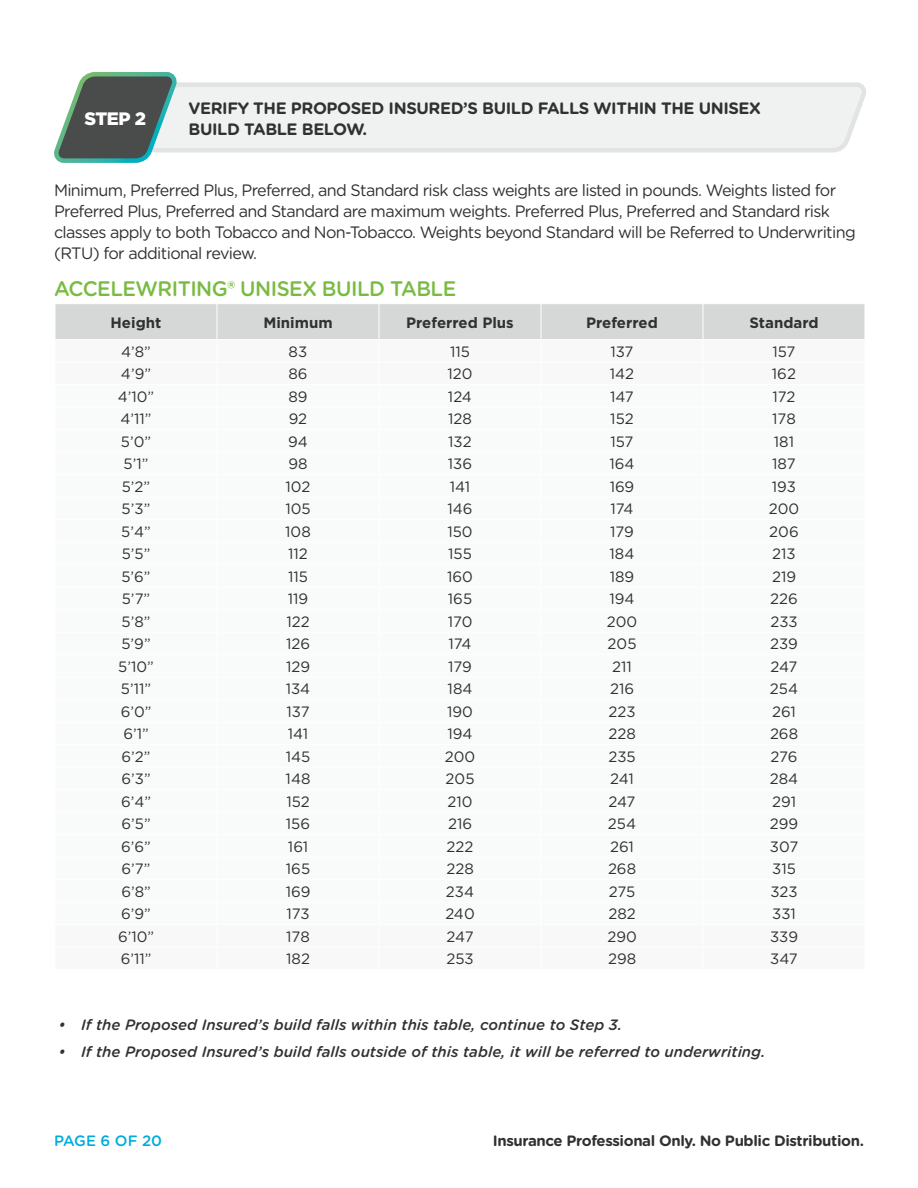
<style>
.page{position:relative;width:918px;height:1188px;background:#fff}
.page>*{position:absolute;margin:0;border:0;box-sizing:border-box;transform-origin:0 0}
.t1{font:500 21px "Gotham Rounded";letter-spacing:-.025em;color:#79bb41}
.t2{font:900 18px "Gotham";color:#fff}
.t3{font:16.5px/21px "Gotham Rounded";letter-spacing:-.04em;color:#303231}
.t4{font:700 16.5px/21px "Gotham Rounded";letter-spacing:-.025em;color:#303231}
.t5{font:15px "Gotham Rounded";color:#303231}
.t6{font:italic 500 15px "Gotham Rounded";color:#303231}
.t7{font:700 15px "Gotham Rounded";letter-spacing:-.025em;color:#303231}
.t8{font:700 15px "Gotham";color:#303231}
.t9{font:500 15px "Gotham Rounded";color:#00acdd}
</style>
<div class="page">
<svg style="left:177px;top:82px;width:689px;height:71px"></svg>
<svg style="left:54px;top:72px;width:123px;height:91px"></svg>
<div style="left:55px;top:304px;width:810px;height:35px;background:#d5d8d7"></div>
<p class="t2" style="left:85px;top:106px;width:63px">STEP 2</p>
<p class="t4" style="left:189px;top:97px;width:574px">VERIFY THE PROPOSED INSURED’S BUILD FALLS WITHIN THE UNISEX<br>BUILD TABLE BELOW.</p>
<p class="t3" style="left:54px;top:179px;width:803px">Minimum, Preferred Plus, Preferred, and Standard risk class weights are listed in pounds. Weights listed for Preferred Plus, Preferred and Standard are maximum weights. Preferred Plus, Preferred and Standard risk classes apply to both Tobacco and Non-Tobacco. Weights beyond Standard will be Referred to Underwriting (RTU) for additional review.</p>
<h1 class="t1" style="left:54px;top:274px;width:404px">ACCELEWRITING® UNISEX BUILD TABLE</h1>
<p class="t8" style="left:111px;top:312px;width:52px">Height</p>
<p class="t8" style="left:263px;top:312px;width:71px">Minimum</p>
<p class="t8" style="left:406px;top:312px;width:109px">Preferred Plus</p>
<p class="t8" style="left:586px;top:312px;width:73px">Preferred</p>
<p class="t8" style="left:749px;top:312px;width:71px">Standard</p>
<p class="t5" style="left:121px;top:341px;width:31px">4’8”</p>
<p class="t5" style="left:289px;top:341px;width:20px">83</p>
<p class="t5" style="left:450px;top:341px;width:21px">115</p>
<p class="t5" style="left:610px;top:341px;width:25px">137</p>
<p class="t5" style="left:772px;top:341px;width:25px">157</p>
<p class="t5" style="left:121px;top:364px;width:32px">4’9”</p>
<p class="t5" style="left:288px;top:364px;width:21px">86</p>
<p class="t5" style="left:447px;top:364px;width:27px">120</p>
<p class="t5" style="left:610px;top:364px;width:26px">142</p>
<p class="t5" style="left:772px;top:364px;width:26px">162</p>
<p class="t5" style="left:118px;top:386px;width:38px">4’10”</p>
<p class="t5" style="left:288px;top:386px;width:21px">89</p>
<p class="t5" style="left:448px;top:386px;width:26px">124</p>
<p class="t5" style="left:610px;top:386px;width:25px">147</p>
<p class="t5" style="left:772px;top:386px;width:25px">172</p>
<p class="t5" style="left:120px;top:409px;width:33px">4’11”</p>
<p class="t5" style="left:289px;top:409px;width:20px">92</p>
<p class="t5" style="left:448px;top:409px;width:25px">128</p>
<p class="t5" style="left:610px;top:409px;width:25px">152</p>
<p class="t5" style="left:772px;top:409px;width:25px">178</p>
<p class="t5" style="left:121px;top:431px;width:32px">5’0”</p>
<p class="t5" style="left:288px;top:431px;width:21px">94</p>
<p class="t5" style="left:448px;top:431px;width:25px">132</p>
<p class="t5" style="left:610px;top:431px;width:25px">157</p>
<p class="t5" style="left:774px;top:431px;width:22px">181</p>
<p class="t5" style="left:124px;top:454px;width:26px">5’1”</p>
<p class="t5" style="left:288px;top:454px;width:21px">98</p>
<p class="t5" style="left:448px;top:454px;width:26px">136</p>
<p class="t5" style="left:609px;top:454px;width:27px">164</p>
<p class="t5" style="left:772px;top:454px;width:25px">187</p>
<p class="t5" style="left:122px;top:476px;width:30px">5’2”</p>
<p class="t5" style="left:286px;top:476px;width:26px">102</p>
<p class="t5" style="left:450px;top:476px;width:22px">141</p>
<p class="t5" style="left:610px;top:476px;width:26px">169</p>
<p class="t5" style="left:772px;top:476px;width:26px">193</p>
<p class="t5" style="left:122px;top:499px;width:30px">5’3”</p>
<p class="t5" style="left:285px;top:499px;width:27px">105</p>
<p class="t5" style="left:447px;top:499px;width:27px">146</p>
<p class="t5" style="left:610px;top:499px;width:25px">174</p>
<p class="t5" style="left:769px;top:499px;width:32px">200</p>
<p class="t5" style="left:121px;top:521px;width:31px">5’4”</p>
<p class="t5" style="left:285px;top:521px;width:27px">108</p>
<p class="t5" style="left:447px;top:521px;width:27px">150</p>
<p class="t5" style="left:610px;top:521px;width:25px">179</p>
<p class="t5" style="left:769px;top:521px;width:31px">206</p>
<p class="t5" style="left:122px;top:544px;width:30px">5’5”</p>
<p class="t5" style="left:288px;top:544px;width:21px">112</p>
<p class="t5" style="left:448px;top:544px;width:25px">155</p>
<p class="t5" style="left:610px;top:544px;width:26px">184</p>
<p class="t5" style="left:772px;top:544px;width:25px">213</p>
<p class="t5" style="left:121px;top:566px;width:31px">5’6”</p>
<p class="t5" style="left:288px;top:566px;width:21px">115</p>
<p class="t5" style="left:447px;top:566px;width:27px">160</p>
<p class="t5" style="left:610px;top:566px;width:26px">189</p>
<p class="t5" style="left:772px;top:566px;width:26px">219</p>
<p class="t5" style="left:122px;top:589px;width:30px">5’7”</p>
<p class="t5" style="left:288px;top:589px;width:22px">119</p>
<p class="t5" style="left:448px;top:589px;width:26px">165</p>
<p class="t5" style="left:609px;top:589px;width:27px">194</p>
<p class="t5" style="left:770px;top:589px;width:29px">226</p>
<p class="t5" style="left:122px;top:611px;width:30px">5’8”</p>
<p class="t5" style="left:286px;top:611px;width:25px">122</p>
<p class="t5" style="left:448px;top:611px;width:26px">170</p>
<p class="t5" style="left:607px;top:611px;width:32px">200</p>
<p class="t5" style="left:770px;top:611px;width:29px">233</p>
<p class="t5" style="left:121px;top:634px;width:31px">5’9”</p>
<p class="t5" style="left:286px;top:634px;width:26px">126</p>
<p class="t5" style="left:449px;top:634px;width:25px">174</p>
<p class="t5" style="left:608px;top:634px;width:30px">205</p>
<p class="t5" style="left:770px;top:634px;width:29px">239</p>
<p class="t5" style="left:118px;top:656px;width:37px">5’10”</p>
<p class="t5" style="left:286px;top:656px;width:26px">129</p>
<p class="t5" style="left:448px;top:656px;width:25px">179</p>
<p class="t5" style="left:612px;top:656px;width:21px">211</p>
<p class="t5" style="left:771px;top:656px;width:29px">247</p>
<p class="t5" style="left:121px;top:679px;width:32px">5’11”</p>
<p class="t5" style="left:286px;top:679px;width:26px">134</p>
<p class="t5" style="left:448px;top:679px;width:26px">184</p>
<p class="t5" style="left:610px;top:679px;width:26px">216</p>
<p class="t5" style="left:770px;top:679px;width:30px">254</p>
<p class="t5" style="left:121px;top:701px;width:32px">6’0”</p>
<p class="t5" style="left:287px;top:701px;width:25px">137</p>
<p class="t5" style="left:447px;top:701px;width:27px">190</p>
<p class="t5" style="left:608px;top:701px;width:29px">223</p>
<p class="t5" style="left:772px;top:701px;width:25px">261</p>
<p class="t5" style="left:123px;top:724px;width:27px">6’1”</p>
<p class="t5" style="left:288px;top:724px;width:22px">141</p>
<p class="t5" style="left:448px;top:724px;width:27px">194</p>
<p class="t5" style="left:608px;top:724px;width:29px">228</p>
<p class="t5" style="left:770px;top:724px;width:30px">268</p>
<p class="t5" style="left:122px;top:746px;width:31px">6’2”</p>
<p class="t5" style="left:286px;top:746px;width:26px">145</p>
<p class="t5" style="left:445px;top:746px;width:32px">200</p>
<p class="t5" style="left:608px;top:746px;width:29px">235</p>
<p class="t5" style="left:771px;top:746px;width:29px">276</p>
<p class="t5" style="left:121px;top:769px;width:31px">6’3”</p>
<p class="t5" style="left:286px;top:769px;width:26px">148</p>
<p class="t5" style="left:446px;top:769px;width:30px">205</p>
<p class="t5" style="left:610px;top:769px;width:25px">241</p>
<p class="t5" style="left:770px;top:769px;width:30px">284</p>
<p class="t5" style="left:121px;top:791px;width:32px">6’4”</p>
<p class="t5" style="left:286px;top:791px;width:25px">152</p>
<p class="t5" style="left:448px;top:791px;width:27px">210</p>
<p class="t5" style="left:609px;top:791px;width:29px">247</p>
<p class="t5" style="left:772px;top:791px;width:26px">291</p>
<p class="t5" style="left:121px;top:814px;width:31px">6’5”</p>
<p class="t5" style="left:286px;top:814px;width:26px">156</p>
<p class="t5" style="left:448px;top:814px;width:26px">216</p>
<p class="t5" style="left:608px;top:814px;width:30px">254</p>
<p class="t5" style="left:770px;top:814px;width:30px">299</p>
<p class="t5" style="left:121px;top:836px;width:31px">6’6”</p>
<p class="t5" style="left:288px;top:836px;width:22px">161</p>
<p class="t5" style="left:447px;top:836px;width:28px">222</p>
<p class="t5" style="left:610px;top:836px;width:25px">261</p>
<p class="t5" style="left:770px;top:836px;width:30px">307</p>
<p class="t5" style="left:122px;top:859px;width:30px">6’7”</p>
<p class="t5" style="left:286px;top:859px;width:26px">165</p>
<p class="t5" style="left:446px;top:859px;width:29px">228</p>
<p class="t5" style="left:608px;top:859px;width:30px">268</p>
<p class="t5" style="left:772px;top:859px;width:25px">315</p>
<p class="t5" style="left:121px;top:881px;width:31px">6’8”</p>
<p class="t5" style="left:286px;top:881px;width:26px">169</p>
<p class="t5" style="left:446px;top:881px;width:30px">234</p>
<p class="t5" style="left:609px;top:881px;width:28px">275</p>
<p class="t5" style="left:770px;top:881px;width:29px">323</p>
<p class="t5" style="left:121px;top:904px;width:31px">6’9”</p>
<p class="t5" style="left:286px;top:904px;width:25px">173</p>
<p class="t5" style="left:445px;top:904px;width:31px">240</p>
<p class="t5" style="left:608px;top:904px;width:29px">282</p>
<p class="t5" style="left:772px;top:904px;width:25px">331</p>
<p class="t5" style="left:118px;top:926px;width:38px">6’10”</p>
<p class="t5" style="left:286px;top:926px;width:25px">178</p>
<p class="t5" style="left:447px;top:926px;width:29px">247</p>
<p class="t5" style="left:607px;top:926px;width:31px">290</p>
<p class="t5" style="left:770px;top:926px;width:30px">339</p>
<p class="t5" style="left:121px;top:949px;width:32px">6’11”</p>
<p class="t5" style="left:286px;top:949px;width:25px">182</p>
<p class="t5" style="left:446px;top:949px;width:29px">253</p>
<p class="t5" style="left:608px;top:949px;width:30px">298</p>
<p class="t5" style="left:770px;top:949px;width:29px">347</p>
<p class="t6" style="left:58px;top:1014px;width:565px">• If the Proposed Insured’s build falls within this table, continue to Step 3.</p>
<p class="t6" style="left:58px;top:1041px;width:709px">• If the Proposed Insured’s build falls outside of this table, it will be referred to underwriting.</p>
<p class="t9" style="left:54px;top:1130px;width:110px">PAGE 6 OF 20</p>
<p class="t7" style="left:493px;top:1130px;width:373px">Insurance Professional Only. No Public Distribution.</p>
</div>
